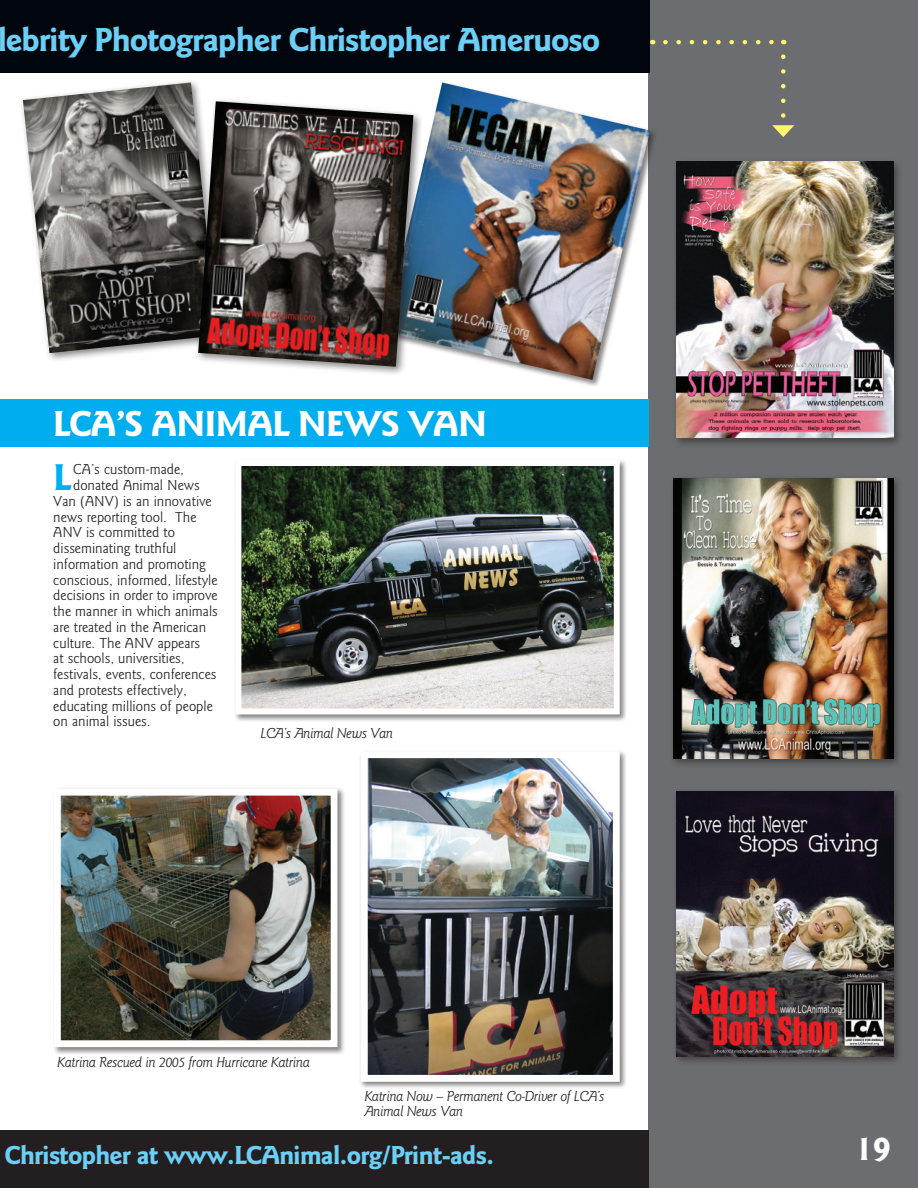
<style>
.page{position:relative;width:918px;height:1188px;background:#fff}
.page>*{position:absolute;margin:0;border:0;box-sizing:border-box;transform-origin:0 0}
.t1{font:700 38.55px "Goudy Sans";color:#00aeef}
.t2{font:700 37.5px "Goudy Sans";letter-spacing:-.03em;color:#fff}
.t3{font:700 36px "Goudy Sans";color:#fff}
.t4{font:700 34.5px "Goudy Sans";letter-spacing:-.03em;color:#6bcff6}
.t5{font:700 27px "Goudy Sans";letter-spacing:-.03em;color:#6bcff6}
.t6{font:15px "Goudy Sans";color:#231f20}
.t7{font:italic 15px/15px "Goudy Sans";letter-spacing:-.03em;color:#231f20}
</style>
<div class="page">
<div style="left:649px;top:0;width:269px;height:1188px;background:#6c6d70"></div>
<div style="left:0;top:0;width:650px;height:73px;background:#01060e"></div>
<div style="left:672px;top:158px;width:231px;height:290px;background:#231f20;opacity:.55"></div>
<img style="left:676px;top:162px;width:217px;height:276px">
<div style="left:383px;top:81px;width:274px;height:306px;background:#231f20;opacity:.55"></div>
<img style="left:385px;top:83px;width:265px;height:297px">
<div style="left:19px;top:79px;width:208px;height:284px;background:#231f20;opacity:.55"></div>
<img style="left:23px;top:82px;width:195px;height:271px">
<div style="left:672px;top:787px;width:231px;height:279px;background:#231f20;opacity:.55"></div>
<img style="left:676px;top:791px;width:217px;height:265px">
<div style="left:669px;top:475px;width:234px;height:294px;background:#231f20;opacity:.55"></div>
<img style="left:673px;top:479px;width:220px;height:280px">
<div style="left:194px;top:98px;width:229px;height:279px;background:#231f20;opacity:.55"></div>
<img style="left:198px;top:101px;width:215px;height:266px">
<div style="left:0;top:399px;width:649px;height:47px;background:#00aeef"></div>
<div style="left:234px;top:458px;width:394px;height:264px;background:#231f20;opacity:.55"></div>
<img style="left:242px;top:467px;width:371px;height:240px">
<div style="left:235px;top:460px;width:385px;height:254px;border:6px solid #fff"></div>
<div style="left:359px;top:750px;width:268px;height:339px;background:#231f20;opacity:.55"></div>
<img style="left:369px;top:759px;width:243px;height:315px">
<div style="left:361px;top:751px;width:259px;height:331px;border:7px solid #fff"></div>
<div style="left:52px;top:787px;width:293px;height:268px;background:#231f20;opacity:.55"></div>
<img style="left:62px;top:797px;width:268px;height:242px">
<div style="left:54px;top:789px;width:284px;height:258px;border:7px solid #fff"></div>
<svg style="left:665px;top:40px;width:109px;height:4px"></svg>
<svg style="left:772px;top:57px;width:22px;height:80px"></svg>
<div style="left:0;top:1131px;width:649px;height:57px;background:#231f20"></div>
<h3 class="t4" style="left:-2px;top:20px;width:604px">lebrity Photographer Christopher Ameruoso</h3>
<h2 class="t2" style="left:53px;top:402px;width:436px">LCA’S ANIMAL NEWS VAN</h2>
<h1 class="t1" style="left:53px;top:455px;width:19px">L</h1>
<p class="t6" style="left:73px;top:461px;width:112px">CA’s custom-made,</p>
<p class="t6" style="left:73px;top:477px;width:128px">donated Animal News</p>
<p class="t6" style="left:53px;top:492px;width:160px">Van (ANV) is an innovative</p>
<p class="t6" style="left:53px;top:508px;width:145px">news reporting tool. The</p>
<p class="t6" style="left:53px;top:524px;width:123px">ANV is committed to</p>
<p class="t6" style="left:53px;top:540px;width:125px">disseminating truthful</p>
<p class="t6" style="left:53px;top:555px;width:154px">information and promoting</p>
<p class="t6" style="left:53px;top:571px;width:166px">conscious, informed, lifestyle</p>
<p class="t6" style="left:53px;top:587px;width:166px">decisions in order to improve</p>
<p class="t6" style="left:53px;top:603px;width:166px">the manner in which animals</p>
<p class="t6" style="left:53px;top:618px;width:154px">are treated in the American</p>
<p class="t6" style="left:53px;top:634px;width:148px">culture. The ANV appears</p>
<p class="t6" style="left:53px;top:650px;width:133px">at schools, universities,</p>
<p class="t6" style="left:53px;top:666px;width:165px">festivals, events, conferences</p>
<p class="t6" style="left:53px;top:681px;width:135px">and protests effectively,</p>
<p class="t6" style="left:53px;top:697px;width:161px">educating millions of people</p>
<p class="t6" style="left:53px;top:713px;width:99px">on animal issues.</p>
<p class="t7" style="left:261px;top:726px;width:134px">LCA’s Animal News Van</p>
<p class="t7" style="left:57px;top:1055px;width:254px">Katrina Rescued in 2005 from Hurricane Katrina</p>
<p class="t7" style="left:364px;top:1089px;width:242px">Katrina Now – Permanent Co-Driver of LCA’s<br>Animal News Van</p>
<h3 class="t5" style="left:5px;top:1140px;width:491px">Christopher at www.LCAnimal.org/Print-ads.</h3>
<h3 class="t3" style="left:855px;top:1127px;width:38px">19</h3>
</div>
